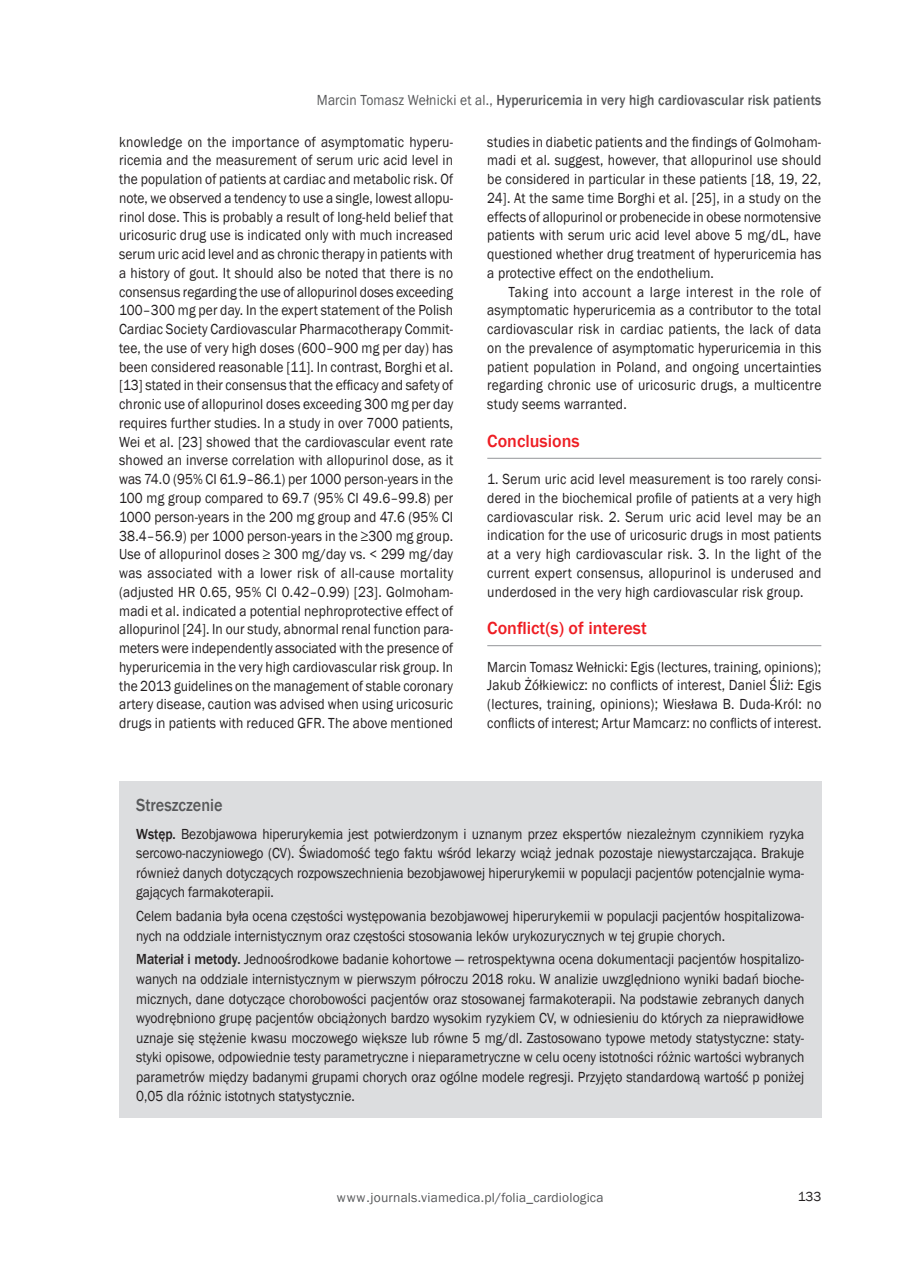
<style>
.page{position:relative;width:915px;height:1276px;background:#fff}
.page>*{position:absolute;margin:0;border:0;box-sizing:border-box;transform-origin:0 0}
._06_Srodtytul_1_z_li{font:500 18px "Franklin Gothic";color:#ee1d23}
._04A_Streszczenie_ty{font:500 18px "Franklin Gothic";color:#57585a;scale:.9 1}
._05B_Tekst{font:15px/18.8px "Franklin Gothic";letter-spacing:.01em;color:#231f20;text-align:justify;scale:.9 1}
._04B_Streszczenie{font:15px/19.5px "Franklin Gothic";color:#231f20;text-align:justify;scale:.9 1}
._05A_Tekst_pierwszy{font:15px/18.8px "Franklin Gothic";letter-spacing:.01em;color:#231f20;text-align:justify;scale:.9 1}
.t1{font:500 15px "Franklin Gothic";letter-spacing:.01em;color:#57585a;scale:.9 1}
.t2{font:13.5px "Franklin Gothic";letter-spacing:.01em;color:#57585a}
.t3{font:13.5px "Franklin Gothic";color:#231f20}
.s1{font-weight:400}
.s2{font-weight:500}
</style>
<div class="page">
<hr style="left:487px;top:458px;width:334px;height:1px;background:#939598">
<hr style="left:487px;top:645px;width:334px;height:1px;background:#939598">
<div style="left:119px;top:781px;width:702px;height:337px;background:#dcdddf"></div>
<p class="t1" style="left:317px;top:90px;width:562px"><span class="s1">Marcin Tomasz Wełnicki et al.,</span> Hyperuricemia in very high cardiovascular risk patients</p>
<p class="_05B_Tekst" style="left:487px;top:133px;width:372px">studies in diabetic patients and the findings of Golmoham&shy;madi et al. suggest, however, that allopurinol use should be considered in particular in these patients [18, 19, 22, 24]. At the same time Borghi et al. [25], in a study on the effects of allopurinol or probenecide in obese normotensive patients with serum uric acid level above 5 mg/dL, have questioned whether drug treatment of hyperuricemia has a protective effect on the endothelium.</p>
<p class="_05B_Tekst" style="left:487px;top:283px;width:372px;text-indent:21px">Taking into account a large interest in the role of asymptomatic hyperuricemia as a contributor to the total cardiovascular risk in cardiac patients, the lack of data on the prevalence of asymptomatic hyperuricemia in this patient population in Poland, and ongoing uncertainties regarding chronic use of uricosuric drugs, a multicentre study seems warranted.</p>
<p class="_06_Srodtytul_1_z_li" style="left:487px;top:429px;width:94px">Conclusions</p>
<p class="_05A_Tekst_pierwszy" style="left:487px;top:470px;width:372px">1. Serum uric acid level measurement is too rarely consi&shy;dered in the biochemical profile of patients at a very high cardiovascular risk. 2. Serum uric acid level may be an indication for the use of uricosuric drugs in most patients at a very high cardiovascular risk. 3. In the light of the current expert consensus, allopurinol is underused and underdosed in the very high cardiovascular risk group.</p>
<p class="_06_Srodtytul_1_z_li" style="left:487px;top:617px;width:161px">Conflict(s) of interest</p>
<p class="_05A_Tekst_pierwszy" style="left:487px;top:657px;width:372px">Marcin Tomasz Wełnicki: Egis (lectures, training, opinions); Jakub Żółkiewicz: no conflicts of interest, Daniel Śliż: Egis (lectures, training, opinions); Wiesława B. Duda-Król: no conflicts of interest; Artur Mamcarz: no conflicts of interest.</p>
<p class="_05B_Tekst" style="left:119px;top:133px;width:372px">knowledge on the importance of asymptomatic hyperu&shy;ricemia and the measurement of serum uric acid level in the population of patients at cardiac and metabolic risk. Of note, we observed a tendency to use a single, lowest allopu&shy;rinol dose. This is probably a result of long-held belief that uricosuric drug use is indicated only with much increased serum uric acid level and as chronic therapy in patients with a history of gout. It should also be noted that there is no consensus regarding the use of allopurinol doses exceeding 100–300 mg per day. In the expert statement of the Polish Cardiac Society Cardiovascular Pharmacotherapy Commit&shy;tee, the use of very high doses (600–900 mg per day) has been considered reasonable [11]. In contrast, Borghi et al. [13] stated in their consensus that the efficacy and safety of chronic use of allopurinol doses exceeding 300 mg per day requires further studies. In a study in over 7000 patients, Wei et al. [23] showed that the cardiovascular event rate showed an inverse correlation with allopurinol dose, as it was 74.0 (95% CI 61.9–86.1) per 1000 person-years in the 100 mg group compared to 69.7 (95% CI 49.6–99.8) per 1000 person-years in the 200 mg group and 47.6 (95% CI 38.4–56.9) per 1000 person-years in the ≥300 mg group.<br>Use of allopurinol doses ≥ 300 mg/day vs. &lt; 299 mg/day was associated with a lower risk of all-cause mortality (adjusted HR 0.65, 95% CI 0.42–0.99) [23]. Golmoham&shy;madi et al. indicated a potential nephroprotective effect of allopurinol [24]. In our study, abnormal renal function para&shy;meters were independently associated with the presence of hyperuricemia in the very high cardiovascular risk group. In the 2013 guidelines on the management of stable coronary artery disease, caution was advised when using uricosuric drugs in patients with reduced GFR. The above mentioned</p>
<p class="_04A_Streszczenie_ty" style="left:136px;top:794px;width:98px">Streszczenie</p>
<p class="_04B_Streszczenie" style="left:136px;top:824px;width:743px"><span class="s2">Wstęp.</span> Bezobjawowa hiperurykemia jest potwierdzonym i uznanym przez ekspertów niezależnym czynnikiem ryzyka sercowo-naczyniowego (CV). Świadomość tego faktu wśród lekarzy wciąż jednak pozostaje niewystarczająca. Brakuje również danych dotyczących rozpowszechnienia bezobjawowej hiperurykemii w populacji pacjentów potencjalnie wyma&shy;gających farmakoterapii.</p>
<p class="_04B_Streszczenie" style="left:136px;top:907px;width:743px">Celem badania była ocena częstości występowania bezobjawowej hiperurykemii w populacji pacjentów hospitalizowa&shy;nych na oddziale internistycznym oraz częstości stosowania leków urykozurycznych w tej grupie chorych.</p>
<p class="_04B_Streszczenie" style="left:136px;top:950px;width:743px"><span class="s2">Materiał i metody.</span> Jednoośrodkowe badanie kohortowe — retrospektywna ocena dokumentacji pacjentów hospitalizo&shy;wanych na oddziale internistycznym w pierwszym półroczu 2018 roku. W analizie uwzględniono wyniki badań bioche&shy;micznych, dane dotyczące chorobowości pacjentów oraz stosowanej farmakoterapii. Na podstawie zebranych danych wyodrębniono grupę pacjentów obciążonych bardzo wysokim ryzykiem CV, w odniesieniu do których za nieprawidłowe uznaje się stężenie kwasu moczowego większe lub równe 5 mg/dl. Zastosowano typowe metody statystyczne: staty&shy;styki opisowe, odpowiednie testy parametryczne i nieparametryczne w celu oceny istotności różnic wartości wybranych parametrów między badanymi grupami chorych oraz ogólne modele regresji. Przyjęto standardową wartość p poniżej 0,05 dla różnic istotnych statystycznie.</p>
<p class="t2" style="left:337px;top:1189px;width:268px">www.journals.viamedica.pl/folia_cardiologica</p>
<p class="t3" style="left:797px;top:1188px;width:25px">133</p>
</div>
